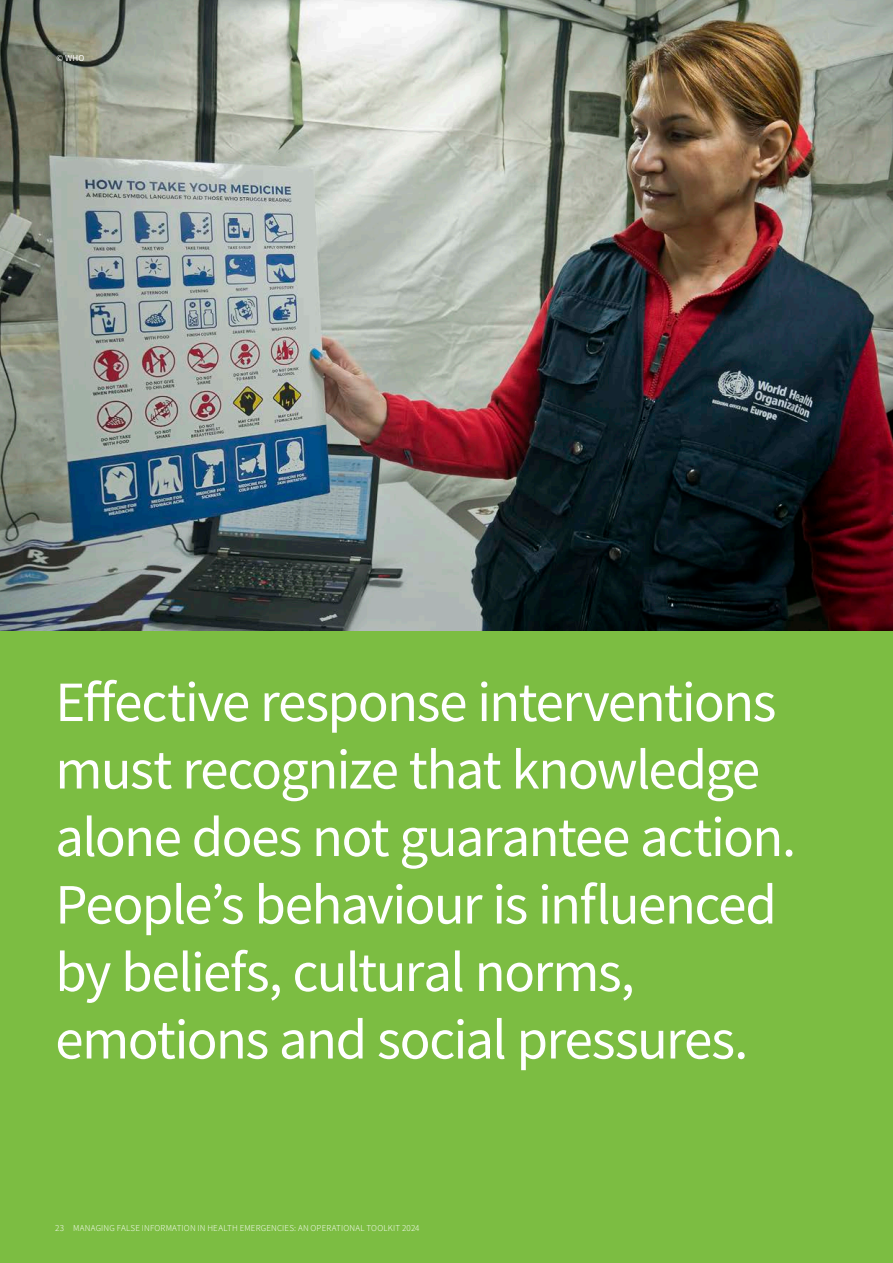
<style>
.page{position:relative;width:893px;height:1263px;background:#fff}
.page>*{position:absolute;margin:0;border:0;box-sizing:border-box;transform-origin:0 0}
.BODY_Bullets{font:57px/67.5px "Source Sans Pro";letter-spacing:-.03em;color:#fff}
.t1{font:300 9px "Source Sans Pro";letter-spacing:.02em;color:#fff}
.FIG{font:9px "Source Sans Pro";color:#fff}
</style>
<div class="page">
<img style="left:0;top:0;width:893px;height:631px">
<div style="left:0;top:631px;width:893px;height:632px;background:#7cbd42"></div>
<p class="FIG" style="left:57px;top:52px;width:29px">© WHO</p>
<p class="BODY_Bullets" style="left:55px;top:668px;width:742px">Effective response interventions must recognize that knowledge alone does not guarantee action.<br>People’s behaviour is influenced by beliefs, cultural norms, emotions and social pressures.</p>
<p class="t1" style="left:55px;top:1223px;width:366px">23 MANAGING FALSE INFORMATION IN HEALTH EMERGENCIES: AN OPERATIONAL TOOLKIT 2024</p>
</div>
